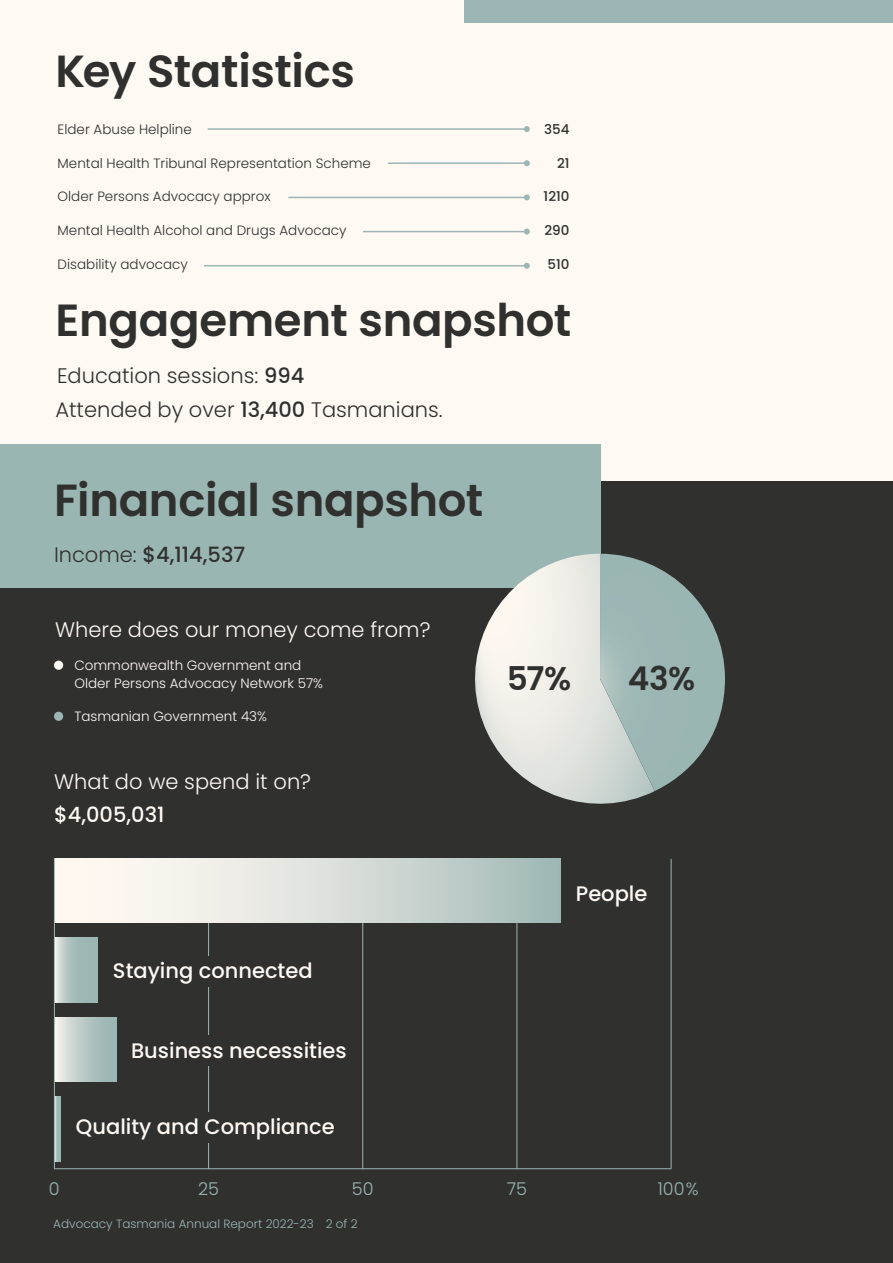
<style>
.page{position:relative;width:893px;height:1263px;background:#fff9f3}
.page>*{position:absolute;margin:0;border:0;box-sizing:border-box;transform-origin:0 0}
.t1{font:600 45px "Poppins";letter-spacing:-.01em;color:#30302f}
.t2{font:600 32.7px "Poppins";color:#30302f}
.Body{font:500 21px "Poppins";color:#fff9f3}
.Body-2{font:300 21px "Poppins";color:#30302f}
.Body-3{font:300 21px "Poppins";color:#fff9f3}
.Body-4{font:500 21px "Poppins";color:#30302f}
.t3{font:300 17.55px "Poppins";color:#9bb6b4}
.Body-5{font:300 13.5px "Poppins";color:#30302f}
.Body-6{font:300 13.5px/18px "Poppins";color:#fff9f3}
.Body-7{font:500 13.5px "Poppins";color:#30302f}
.Footer_innit{font:300 12px "Poppins";color:#9bb6b4}
.s1{font-weight:500}
.s2{font-weight:300}
</style>
<div class="page">
<hr style="left:288px;top:197px;width:239px;height:1px;background:#9bb6b4">
<svg style="left:524px;top:194px;width:6px;height:6px"></svg>
<hr style="left:388px;top:162px;width:139px;height:2px;background:#9bb6b4">
<svg style="left:524px;top:160px;width:6px;height:6px"></svg>
<hr style="left:208px;top:128px;width:319px;height:2px;background:#9bb6b4">
<svg style="left:524px;top:126px;width:6px;height:6px"></svg>
<hr style="left:363px;top:231px;width:164px;height:1px;background:#9bb6b4">
<svg style="left:524px;top:229px;width:6px;height:6px"></svg>
<hr style="left:204px;top:265px;width:323px;height:2px;background:#9bb6b4">
<svg style="left:524px;top:263px;width:6px;height:6px"></svg>
<div style="left:0;top:481px;width:893px;height:782px;background:#30302f"></div>
<hr style="left:54px;top:1168px;width:617px;height:1px;background:#9bb6b4">
<hr style="left:208px;top:859px;width:1px;height:310px;background:#9bb6b4">
<hr style="left:362px;top:859px;width:1px;height:310px;background:#9bb6b4">
<hr style="left:517px;top:859px;width:1px;height:310px;background:#9bb6b4">
<hr style="left:671px;top:859px;width:1px;height:310px;background:#9bb6b4">
<svg style="left:55px;top:1097px;width:6px;height:64px"></svg>
<div style="left:54px;top:858px;width:506px;height:65px;background:linear-gradient(to right,#fffffa,#a9bebc)"></div>
<svg style="left:55px;top:938px;width:43px;height:64px;background:#aec2bf"></svg>
<div style="left:54px;top:1017px;width:62px;height:65px;background:linear-gradient(to right,#efece7,#8faeac)"></div>
<hr style="left:54px;top:858px;width:1px;height:311px;background:#9bb6b4">
<div style="left:100px;top:956px;width:222px;height:31px;background:#30302f"></div>
<div style="left:118px;top:1035px;width:231px;height:31px;background:#30302f"></div>
<div style="left:63px;top:1112px;width:273px;height:31px;background:#30302f"></div>
<div style="left:0;top:444px;width:600px;height:144px;background:#99b6b3"></div>
<svg style="left:475px;top:554px;width:180px;height:250px"></svg>
<svg style="left:600px;top:554px;width:125px;height:237px"></svg>
<div style="left:465px;top:0;width:428px;height:23px;background:#9bb6b4"></div>
<div style="left:54px;top:661px;width:9px;height:9px;background:#fff9f3;border-radius:50%"></div>
<div style="left:54px;top:712px;width:9px;height:9px;background:#9bb6b4;border-radius:50%"></div>
<h2 class="t1" style="left:56px;top:45px;width:301px">Key Statistics</h2>
<p class="Body-5" style="left:58px;top:121px;width:136px">Elder Abuse Helpline</p>
<p class="Body-7" style="left:544px;top:121px;width:27px">354</p>
<p class="Body-5" style="left:58px;top:155px;width:315px">Mental Health Tribunal Representation Scheme</p>
<p class="Body-7" style="left:557px;top:155px;width:14px">21</p>
<p class="Body-5" style="left:58px;top:189px;width:215px">Older Persons Advocacy approx</p>
<p class="Body-7" style="left:544px;top:189px;width:27px">1210</p>
<p class="Body-5" style="left:58px;top:222px;width:290px">Mental Health Alcohol and Drugs Advocacy</p>
<p class="Body-7" style="left:544px;top:222px;width:27px">290</p>
<p class="Body-5" style="left:58px;top:256px;width:132px">Disability advocacy</p>
<p class="Body-7" style="left:548px;top:256px;width:24px">510</p>
<h2 class="t1" style="left:56px;top:294px;width:517px">Engagement snapshot</h2>
<p class="Body-2" style="left:57px;top:363px;width:249px">Education sessions: <span class="s1">994</span></p>
<p class="Body-2" style="left:55px;top:397px;width:389px">Attended by over <span class="s1">13,400</span> Tasmanians.</p>
<h2 class="t1" style="left:54px;top:474px;width:431px">Financial snapshot</h2>
<p class="Body-4" style="left:54px;top:543px;width:193px"><span class="s2">Income:</span> $4,114,537</p>
<p class="Body-3" style="left:55px;top:618px;width:377px">Where does our money come from?</p>
<p class="Body-6" style="left:74px;top:656px;width:250px">Commonwealth Government and<br>Older Persons Advocacy Network 57%</p>
<p class="Body-6" style="left:74px;top:707px;width:194px">Tasmanian Government 43%</p>
<p class="Body-3" style="left:54px;top:769px;width:258px">What do we spend it on?</p>
<p class="Body" style="left:54px;top:803px;width:112px">$4,005,031</p>
<h3 class="Body" style="left:113px;top:959px;width:201px">Staying connected</h3>
<h3 class="Body" style="left:131px;top:1038px;width:217px">Business necessities</h3>
<h3 class="Body" style="left:76px;top:1115px;width:260px">Quality and Compliance</h3>
<h2 class="t2" style="left:507px;top:659px;width:66px">57%</h2>
<h2 class="t2" style="left:628px;top:659px;width:69px">43%</h2>
<h3 class="Body" style="left:576px;top:882px;width:73px">People</h3>
<p class="t3" style="left:49px;top:1179px;width:12px">0</p>
<p class="t3" style="left:198px;top:1179px;width:22px">25</p>
<p class="t3" style="left:352px;top:1179px;width:23px">50</p>
<p class="t3" style="left:507px;top:1179px;width:22px">75</p>
<p class="t3" style="left:658px;top:1179px;width:42px">100%</p>
<p class="Footer_innit" style="left:53px;top:1216px;width:306px">Advocacy Tasmania Annual Report 2022-23 2 of 2</p>
</div>
